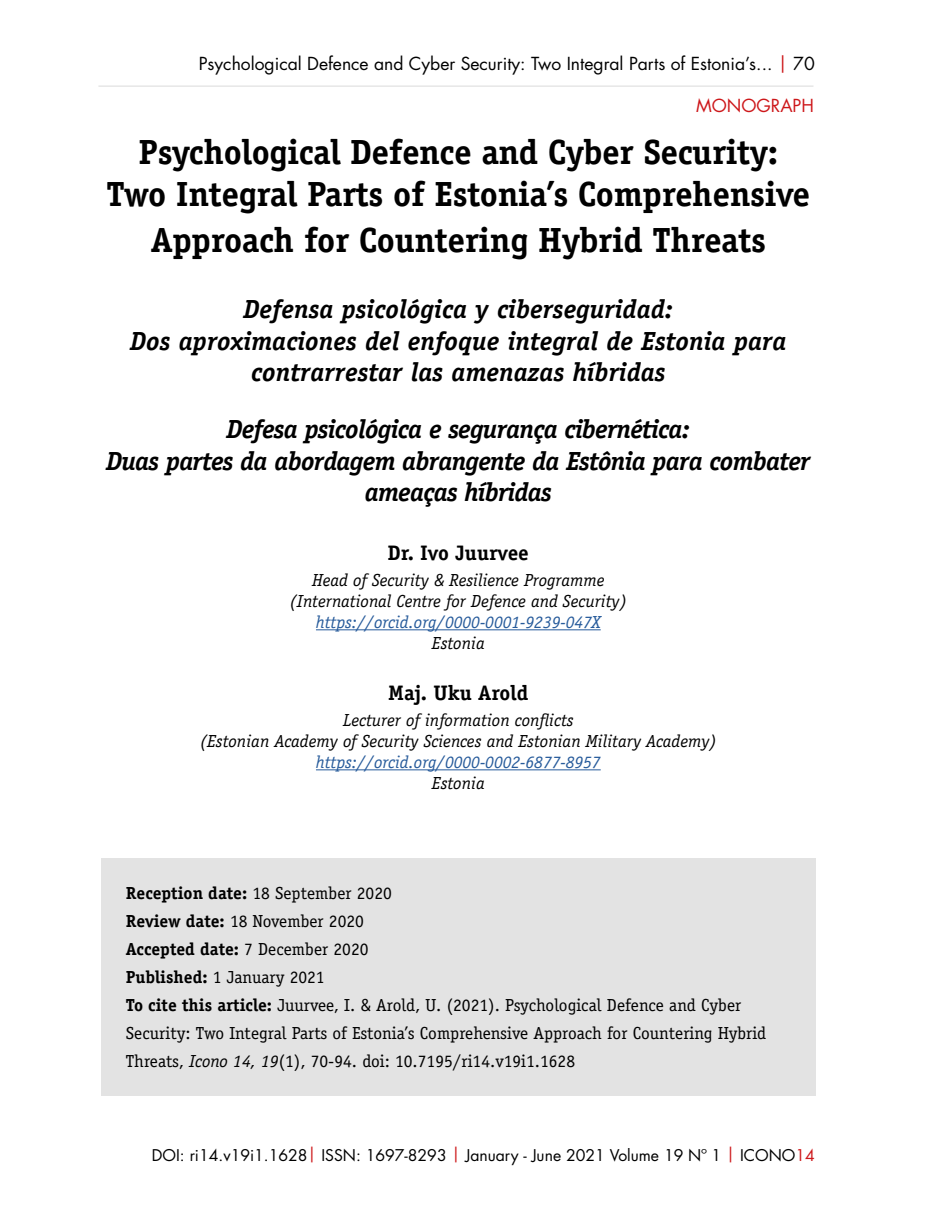
<style>
.page{position:relative;width:939px;height:1220px;background:#fff}
.page>*{position:absolute;margin:0;border:0;box-sizing:border-box;transform-origin:0 0}
.t1{font:700 35px/42px "Officina Serif Std";letter-spacing:-.01em;color:#000;text-align:center}
.t2{font:italic 700 26.25px/31.5px "Officina Serif Std";color:#000;text-align:center}
.t3{font:italic 700 26.25px/31.5px "Officina Serif Std";letter-spacing:-.03em;color:#000;text-align:center}
.t4{font:700 21px "Officina Serif Std";color:#000}
.t5{font:17.5px/28px "Officina Serif Std";color:#000}
.t6{font:italic 17.5px/21px "Officina Serif Std";color:#000;text-align:center}
.t7{font:italic 17.5px "Officina Serif Std";color:#275b9b}
.t8{font:17.5px "Futura Std";color:#000}
.t9{font:17.5px "Futura Std";color:#cd171a}
.t10{font:15.75px "Futura Std";color:#000}
.s1{color:#cd171a}
.s2{font-weight:700}
.s3{font-style:italic}
</style>
<div class="page">
<hr style="left:98px;top:86px;width:715px;height:1px;background:#dadada">
<hr style="left:316px;top:629px;width:284px;height:1px;background:#275b9b">
<hr style="left:316px;top:769px;width:284px;height:1px;background:#275b9b">
<div style="left:101px;top:858px;width:714px;height:238px;background:#e3e3e3"></div>
<p class="t8" style="left:199px;top:53px;width:617px">Psychological Defence and Cyber Security: Two Integral Parts of Estonia’s... <span class="s1">|</span> 70</p>
<p class="t9" style="left:695px;top:94px;width:119px">MONOGRAPH</p>
<h1 class="t1" style="left:106px;top:131px;width:704px">Psychological Defence and Cyber Security:<br>Two Integral Parts of Estonia’s Comprehensive</h1>
<h1 class="t1" style="left:151px;top:219px;width:616px">Approach for Countering Hybrid Threats</h1>
<h2 class="t2" style="left:130px;top:294px;width:657px">Defensa psicológica y ciberseguridad:<br>Dos aproximaciones del enfoque integral de Estonia para contrarrestar las amenazas híbridas</h2>
<h2 class="t3" style="left:106px;top:414px;width:705px">Defesa psicológica e segurança cibernética:<br>Duas partes da abordagem abrangente da Estônia para combater ameaças híbridas</h2>
<p class="t4" style="left:387px;top:540px;width:142px">Dr. Ivo Juurvee</p>
<p class="t6" style="left:289px;top:570px;width:339px">Head of Security &amp; Resilience Programme (International Centre for Defence and Security)</p>
<p class="t7" style="left:316px;top:612px;width:286px">https://orcid.org/0000-0001-9239-047X</p>
<p class="t6" style="left:431px;top:633px;width:54px">Estonia</p>
<p class="t4" style="left:388px;top:680px;width:141px">Maj. Uku Arold</p>
<p class="t6" style="left:199px;top:710px;width:518px">Lecturer of information conflicts<br>(Estonian Academy of Security Sciences and Estonian Military Academy)</p>
<p class="t7" style="left:316px;top:752px;width:286px">https://orcid.org/0000-0002-6877-8957</p>
<p class="t6" style="left:431px;top:773px;width:54px">Estonia</p>
<p class="t5" style="left:126px;top:879px;width:641px"><span class="s2">Reception date:</span> 18 September 2020<br><span class="s2">Review date:</span> 18 November 2020<br><span class="s2">Accepted date:</span> 7 December 2020<br><span class="s2">Published:</span> 1 January 2021<br><span class="s2">To cite this article:</span> Juurvee, I. &amp; Arold, U. (2021). Psychological Defence and Cyber Security: Two Integral Parts of Estonia’s Comprehensive Approach for Countering Hybrid Threats, <span class="s3">Icono 14, 19</span>(1), 70-94. doi: 10.7195/ri14.v19i1.1628</p>
<p class="t10" style="left:152px;top:1145px;width:664px">DOI: ri14.v19i1.1628<span class="s1">|</span> ISSN: 1697-8293 <span class="s1">|</span> January - June 2021 Volume 19 Nº 1 <span class="s1">|</span> ICONO<span class="s1">14</span></p>
</div>
